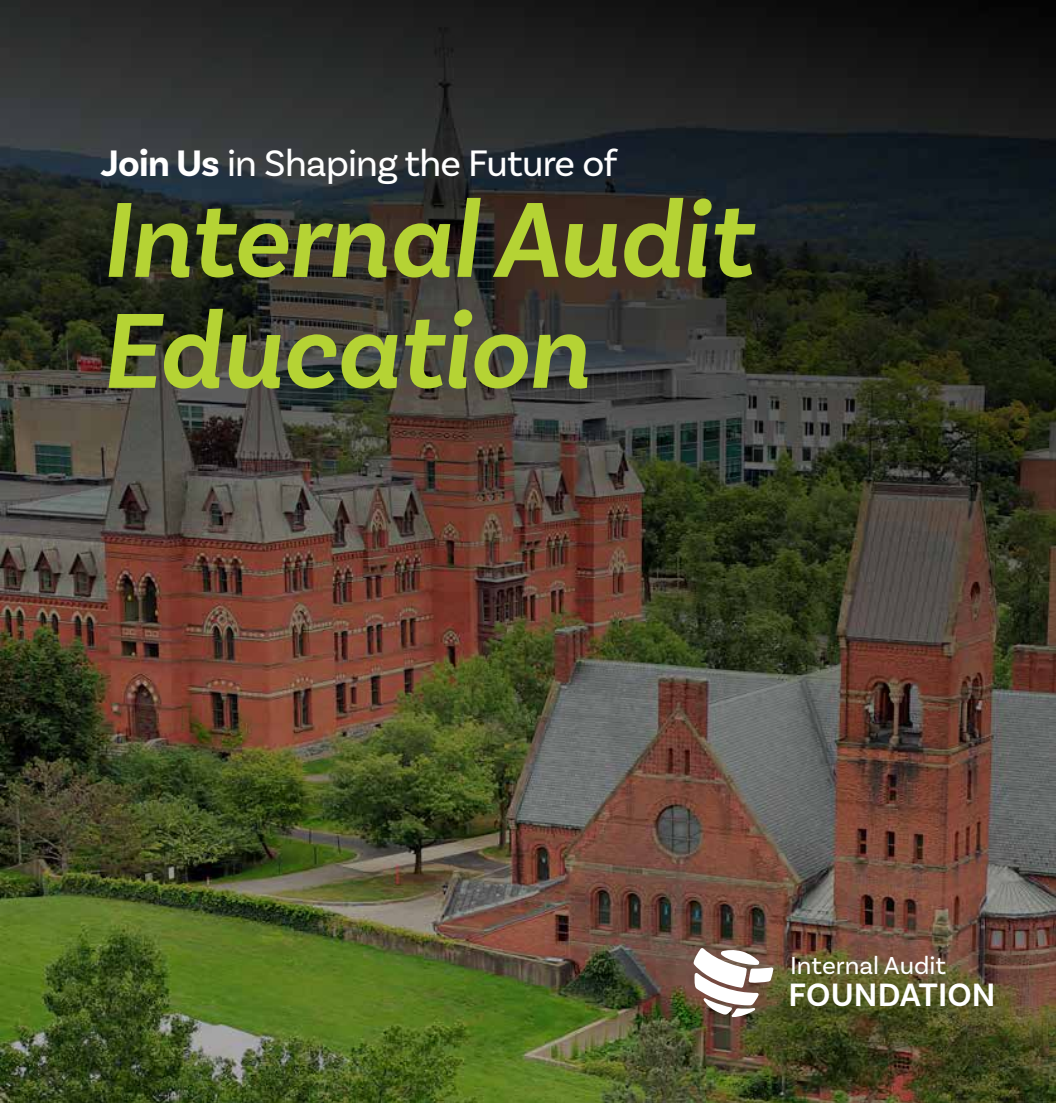
<style>
.page{position:relative;width:1056px;height:1103px;background:#fff}
.page>*{position:absolute;margin:0;border:0;box-sizing:border-box;transform-origin:0 0}
.t1{font:italic 600 111.83px/111px "Basic Sans";letter-spacing:-.01em;color:#b5d334}
.t2{font:38.68px "Basic Sans";letter-spacing:-.02em;color:#fff}
.t3{font:600 33.95px "Basic Sans";letter-spacing:.005em;color:#fff}
.t4{font:25.72px "Basic Sans";color:#fff}
.s1{font-weight:700}
</style>
<div class="page">
<img style="left:0;top:0;width:1055px;height:1102px">
<svg style="left:693px;top:947px;width:80px;height:70px"></svg>
<p class="t2" style="left:101px;top:139px;width:518px"><span class="s1">Join Us</span> in Shaping the Future of</p>
<h1 class="t1" style="left:101px;top:185px;width:653px">Internal Audit<br>Education</h1>
<p class="t4" style="left:790px;top:949px;width:157px">Internal Audit</p>
<p class="t3" style="left:788px;top:974px;width:209px">FOUNDATION</p>
</div>
